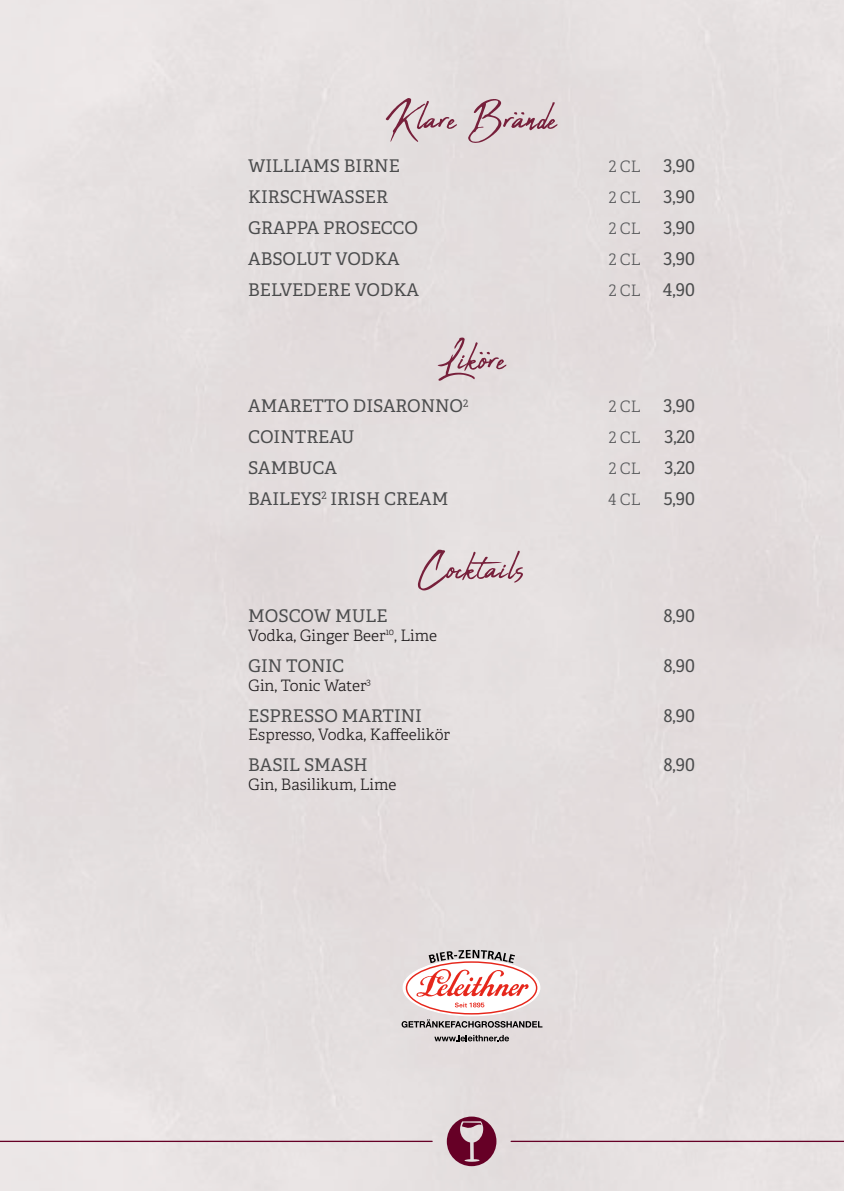
<style>
.page{position:relative;width:844px;height:1191px;background:#fff}
.page>*{position:absolute;margin:0;border:0;box-sizing:border-box;transform-origin:0 0}
.t1{font:50.75px "Abuget";letter-spacing:.01em;color:#77203b}
.t2{font:17.5px "Adelle PE";color:#4b4c4d}
.t3{font:15.75px "Adelle PE Lt";color:#231f20}
.t4{font:15.75px "Adelle PE Lt";color:#57585a}
</style>
<div class="page">
<div style="left:0;top:0;width:843px;height:1191px;background:#e3dede"></div>
<hr style="left:0;top:1140px;width:432px;height:2px;background:#660026">
<hr style="left:511px;top:1140px;width:332px;height:2px;background:#660026">
<svg style="left:446px;top:1116px;width:50px;height:50px"></svg>
<svg style="left:401px;top:1019px;width:141px;height:8px"></svg>
<img style="left:402px;top:949px;width:139px;height:67px">
<svg style="left:434px;top:1035px;width:75px;height:6px"></svg>
<h1 class="t1" style="left:386px;top:90px;width:172px">Klare Brände</h1>
<p class="t2" style="left:248px;top:153px;width:153px">WILLIAMS BIRNE</p>
<p class="t4" style="left:608px;top:155px;width:33px">2 CL</p>
<p class="t2" style="left:663px;top:153px;width:33px">3,90</p>
<p class="t2" style="left:248px;top:184px;width:141px">KIRSCHWASSER</p>
<p class="t4" style="left:608px;top:186px;width:33px">2 CL</p>
<p class="t2" style="left:663px;top:184px;width:33px">3,90</p>
<p class="t2" style="left:248px;top:215px;width:171px">GRAPPA PROSECCO</p>
<p class="t4" style="left:608px;top:217px;width:33px">2 CL</p>
<p class="t2" style="left:663px;top:215px;width:33px">3,90</p>
<p class="t2" style="left:248px;top:246px;width:153px">ABSOLUT VODKA</p>
<p class="t4" style="left:608px;top:248px;width:33px">2 CL</p>
<p class="t2" style="left:663px;top:246px;width:33px">3,90</p>
<p class="t2" style="left:248px;top:277px;width:172px">BELVEDERE VODKA</p>
<p class="t4" style="left:608px;top:279px;width:33px">2 CL</p>
<p class="t2" style="left:662px;top:277px;width:34px">4,90</p>
<h1 class="t1" style="left:437px;top:330px;width:70px">Liköre</h1>
<p class="t2" style="left:248px;top:393px;width:221px">AMARETTO DISARONNO<sup>2</sup></p>
<p class="t4" style="left:608px;top:395px;width:33px">2 CL</p>
<p class="t2" style="left:663px;top:393px;width:33px">3,90</p>
<p class="t2" style="left:248px;top:424px;width:108px">COINTREAU</p>
<p class="t4" style="left:608px;top:426px;width:33px">2 CL</p>
<p class="t2" style="left:664px;top:424px;width:32px">3,20</p>
<p class="t2" style="left:248px;top:455px;width:90px">SAMBUCA</p>
<p class="t4" style="left:608px;top:457px;width:33px">2 CL</p>
<p class="t2" style="left:664px;top:455px;width:32px">3,20</p>
<p class="t2" style="left:248px;top:486px;width:202px">BAILEYS<sup>2</sup> IRISH CREAM</p>
<p class="t4" style="left:608px;top:488px;width:34px">4 CL</p>
<p class="t2" style="left:663px;top:486px;width:33px">5,90</p>
<h1 class="t1" style="left:418px;top:539px;width:108px">Cocktails</h1>
<p class="t2" style="left:248px;top:603px;width:141px">MOSCOW MULE</p>
<p class="t2" style="left:663px;top:603px;width:33px">8,90</p>
<p class="t3" style="left:248px;top:624px;width:190px">Vodka, Ginger Beer<sup>10</sup>, Lime</p>
<p class="t2" style="left:248px;top:652px;width:98px">GIN TONIC</p>
<p class="t2" style="left:663px;top:652px;width:33px">8,90</p>
<p class="t3" style="left:248px;top:674px;width:124px">Gin, Tonic Water<sup>3</sup></p>
<p class="t2" style="left:248px;top:702px;width:175px">ESPRESSO MARTINI</p>
<p class="t2" style="left:663px;top:702px;width:33px">8,90</p>
<p class="t3" style="left:248px;top:723px;width:203px">Espresso, Vodka, Kaffeelikör</p>
<p class="t2" style="left:248px;top:752px;width:121px">BASIL SMASH</p>
<p class="t2" style="left:663px;top:752px;width:33px">8,90</p>
<p class="t3" style="left:248px;top:773px;width:150px">Gin, Basilikum, Lime</p>
</div>
